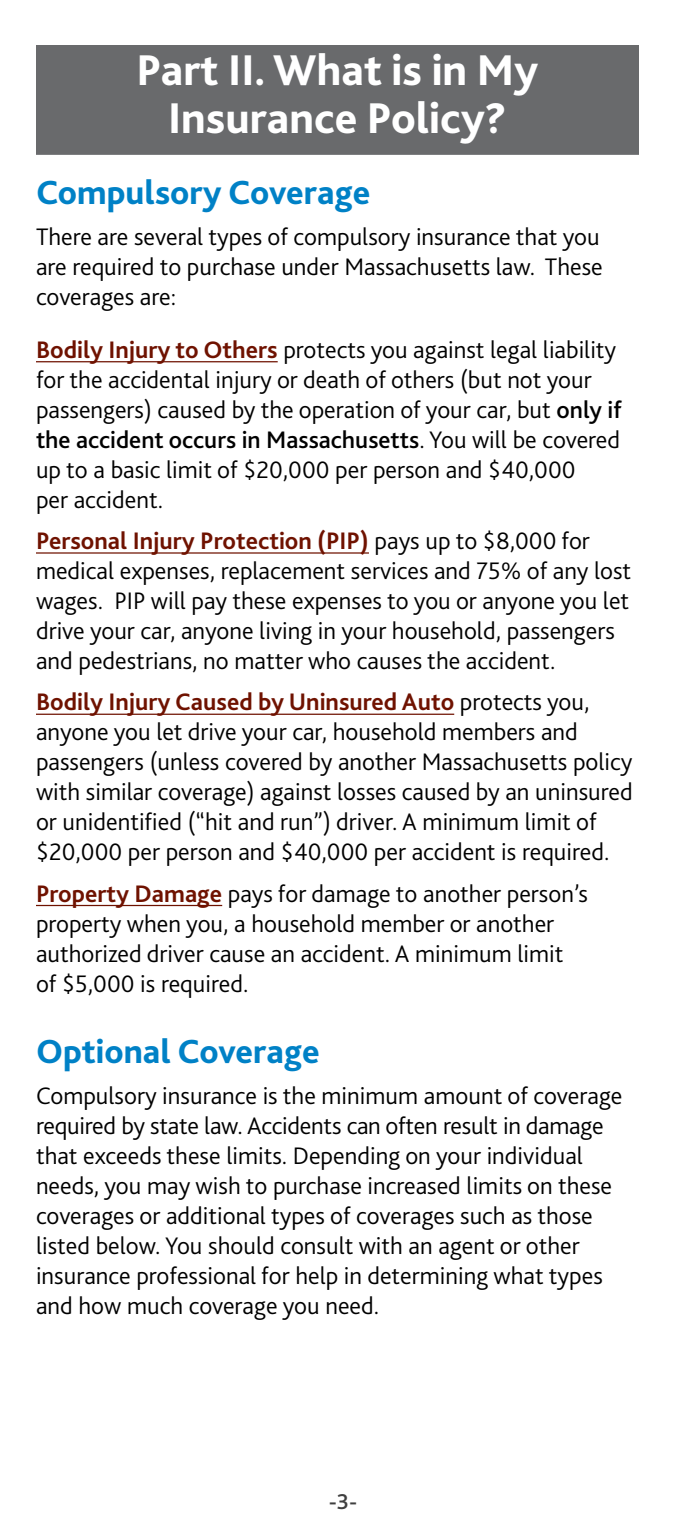
<style>
.page{position:relative;width:675px;height:1530px;background:#fff}
.page>*{position:absolute;margin:0;border:0;box-sizing:border-box;transform-origin:0 0}
.t1{font:800 45px/47.5px "Bliss 2";color:#fff;text-align:center}
.t2{font:800 35px "Bliss 2";color:#0081c6}
.t3{font:300 25px/30px "Bliss 2";color:#000}
.t4{font:500 22.5px "Bliss 2";color:#404040}
.s1{font-weight:700;color:#6f1200}
.s2{font-weight:500}
</style>
<div class="page">
<div style="left:37px;top:46px;width:601px;height:108px;background:#696a6c"></div>
<div style="left:36px;top:45px;width:603px;height:110px;border:2px solid #696a6c"></div>
<hr style="left:36px;top:361px;width:242px;height:1px;background:#6f1200">
<hr style="left:36px;top:552px;width:333px;height:2px;background:#6f1200">
<hr style="left:36px;top:714px;width:418px;height:1px;background:#6f1200">
<hr style="left:36px;top:905px;width:186px;height:1px;background:#6f1200">
<h1 class="t1" style="left:137px;top:46px;width:403px">Part II. What is in My<br>Insurance Policy?</h1>
<h2 class="t2" style="left:36px;top:171px;width:336px">Compulsory Coverage</h2>
<p class="t3" style="left:36px;top:222px;width:568px">There are several types of compulsory insurance that you are required to purchase under Massachusetts law. These coverages are:</p>
<p class="t3" style="left:36px;top:334px;width:587px"><span class="s1">Bodily Injury to Others</span> protects you against legal liability for the accidental injury or death of others (but not your passengers) caused by the operation of your car, but <span class="s2">only if the accident occurs in Massachusetts</span>. You will be covered up to a basic limit of $20,000 per person and $40,000<br>per accident.</p>
<p class="t3" style="left:36px;top:525px;width:597px"><span class="s1">Personal Injury Protection (PIP)</span> pays up to $8,000 for medical expenses, replacement services and 75% of any lost wages. PIP will pay these expenses to you or anyone you let drive your car, anyone living in your household, passengers and pedestrians, no matter who causes the accident.</p>
<p class="t3" style="left:36px;top:687px;width:598px"><span class="s1">Bodily Injury Caused by Uninsured Auto</span> protects you, anyone you let drive your car, household members and passengers (unless covered by another Massachusetts policy with similar coverage) against losses caused by an uninsured or unidentified (“hit and run”) driver. A minimum limit of $20,000 per person and $40,000 per accident is required.</p>
<p class="t3" style="left:36px;top:878px;width:553px"><span class="s1">Property Damage</span> pays for damage to another person’s property when you, a household member or another authorized driver cause an accident. A minimum limit of $5,000 is required.</p>
<h2 class="t2" style="left:36px;top:1030px;width:285px">Optional Coverage</h2>
<p class="t3" style="left:36px;top:1080px;width:588px">Compulsory insurance is the minimum amount of coverage required by state law. Accidents can often result in damage that exceeds these limits. Depending on your individual needs, you may wish to purchase increased limits on these coverages or additional types of coverages such as those listed below. You should consult with an agent or other insurance professional for help in determining what types and how much coverage you need.</p>
<p class="t4" style="left:329px;top:1487px;width:30px">-3-</p>
</div>
